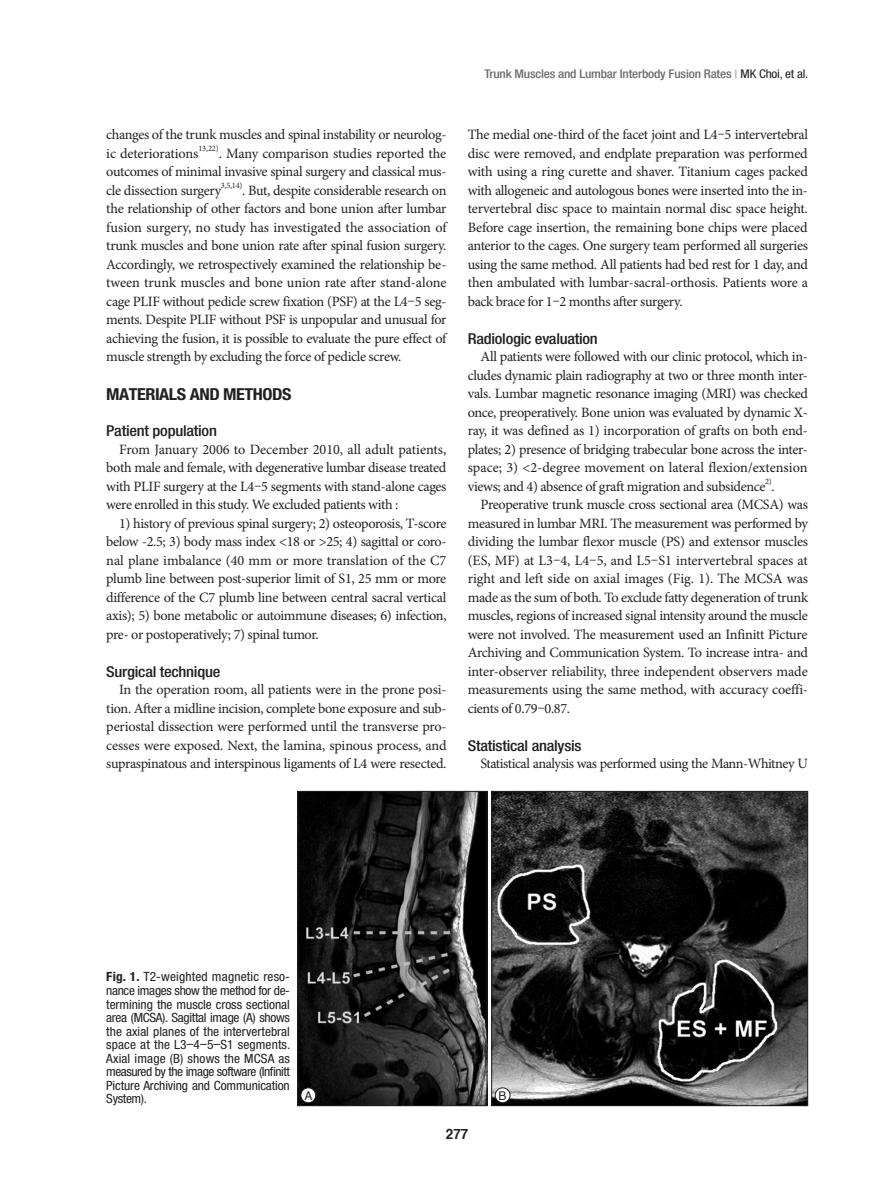
<style>
.page{position:relative;width:893px;height:1191px;background:#fff}
.page>*{position:absolute;margin:0;border:0;box-sizing:border-box;transform-origin:0 0}
.큰제목{font:700 condensed 16.5px "Helvetica Neue LT Std";letter-spacing:-.025em;color:#231f20;scale:1.1 1}
._1_꼴{font:500 condensed 15px "Helvetica Neue LT Std";letter-spacing:-.015em;color:#231f20;scale:1.1 1}
.본문_JKNS{font:14.25px/18.5px "Minion Pro";letter-spacing:-.025em;color:#231f20;text-align:justify}
.t1{font:700 14.25px "Helvetica";color:#231f20;scale:.95 1}
.그림제목_JKN_s{font:condensed 12.75px/13.5px "Helvetica Neue LT Std";letter-spacing:-.01em;color:#231f20;text-align:justify;scale:1.05 1}
.런닝_JKNS{font:500 condensed 12px "Helvetica Neue LT Std";letter-spacing:-.015em;color:#6c6d70;scale:1.1 1}
.t2{font:12px "Helvetica";color:#231f20}
.본문_JKNS-2{font:8.25px "Minion Pro";color:#231f20}
.s1{color:#a8a9ad}
.s2{font-weight:400;color:#231f20}
.s3{font-weight:700}
</style>
<div class="page">
<img style="left:300px;top:793px;width:185px;height:311px">
<div style="left:298px;top:791px;width:189px;height:315px;border:1px solid #231f20"></div>
<img style="left:493px;top:793px;width:313px;height:311px">
<div style="left:491px;top:791px;width:317px;height:315px;border:1px solid #231f20"></div>
<div style="left:495px;top:1087px;width:15px;height:15px;background:#fff;border-radius:50%"></div>
<div style="left:495px;top:1087px;width:15px;height:16px;border:1px solid #231f20;border-radius:50%"></div>
<div style="left:301px;top:1087px;width:15px;height:15px;background:#fff;border-radius:50%"></div>
<div style="left:301px;top:1087px;width:15px;height:16px;border:1px solid #231f20;border-radius:50%"></div>
<p class="본문_JKNS" style="left:106px;top:126px;width:342px">changes of the trunk muscles and spinal instability or neurolog&shy;ic deteriorations</p>
<p class="본문_JKNS-2" style="left:198px;top:143px;width:22px">13,22)</p>
<p class="본문_JKNS" style="left:106px;top:144px;width:342px;text-indent:112px">. Many comparison studies reported the outcomes of minimal invasive spinal surgery and classical mus&shy;cle dissection surgery</p>
<p class="본문_JKNS-2" style="left:221px;top:180px;width:23px">3,5,14)</p>
<p class="본문_JKNS" style="left:106px;top:181px;width:342px;text-indent:136px">. But, despite considerable research on the relationship of other factors and bone union after lumbar fusion surgery, no study has investigated the association of trunk muscles and bone union rate after spinal fusion surgery.<br>Accordingly, we retrospectively examined the relationship be&shy;tween trunk muscles and bone union rate after stand-alone cage PLIF without pedicle screw fixation (PSF) at the L4–5 seg&shy;ments. Despite PLIF without PSF is unpopular and unusual for achieving the fusion, it is possible to evaluate the pure effect of muscle strength by excluding the force of pedicle screw.</p>
<p class="큰제목" style="left:106px;top:384px;width:170px">MATERIALS AND METHODS</p>
<p class="_1_꼴" style="left:106px;top:422px;width:102px">Patient population</p>
<p class="본문_JKNS" style="left:106px;top:440px;width:342px;text-indent:13px">From January 2006 to December 2010, all adult patients, both male and female, with degenerative lumbar disease treated with PLIF surgery at the L4–5 segments with stand-alone cages were enrolled in this study. We excluded patients with :</p>
<p class="본문_JKNS" style="left:106px;top:514px;width:342px;text-indent:13px">1) history of previous spinal surgery; 2) osteoporosis, T-score below -2.5; 3) body mass index &lt;18 or &gt;25; 4) sagittal or coro&shy;nal plane imbalance (40 mm or more translation of the C7 plumb line between post-superior limit of S1, 25 mm or more difference of the C7 plumb line between central sacral vertical axis); 5) bone metabolic or autoimmune diseases; 6) infection, pre- or postoperatively; 7) spinal tumor.</p>
<p class="_1_꼴" style="left:106px;top:662px;width:105px">Surgical technique</p>
<p class="본문_JKNS" style="left:106px;top:680px;width:342px;text-indent:13px">In the operation room, all patients were in the prone posi&shy;tion. After a midline incision, complete bone exposure and sub&shy;periostal dissection were performed until the transverse pro&shy;cesses were exposed. Next, the lamina, spinous process, and supraspinatous and interspinous ligaments of L4 were resected.</p>
<p class="런닝_JKNS" style="left:484px;top:67px;width:296px">Trunk Muscles and Lumbar Interbody Fusion Rates <span class="s1">|</span> <span class="s2">MK Choi, et al.</span></p>
<p class="본문_JKNS" style="left:468px;top:126px;width:342px">The medial one-third of the facet joint and L4–5 intervertebral disc were removed, and endplate preparation was performed with using a ring curette and shaver. Titanium cages packed with allogeneic and autologous bones were inserted into the in&shy;tervertebral disc space to maintain normal disc space height.<br>Before cage insertion, the remaining bone chips were placed anterior to the cages. One surgery team performed all surgeries using the same method. All patients had bed rest for 1 day, and then ambulated with lumbar-sacral-orthosis. Patients wore a back brace for 1–2 months after surgery.</p>
<p class="_1_꼴" style="left:468px;top:329px;width:120px">Radiologic evaluation</p>
<p class="본문_JKNS" style="left:468px;top:348px;width:342px;text-indent:13px">All patients were followed with our clinic protocol, which in&shy;cludes dynamic plain radiography at two or three month inter&shy;vals. Lumbar magnetic resonance imaging (MRI) was checked once, preoperatively. Bone union was evaluated by dynamic X&shy;ray, it was defined as 1) incorporation of grafts on both end&shy;plates; 2) presence of bridging trabecular bone across the inter&shy;space; 3) &lt;2-degree movement on lateral flexion/extension views; and 4) absence of graft migration and subsidence .</p>
<p class="본문_JKNS-2" style="left:765px;top:476px;width:8px">2)</p>
<p class="본문_JKNS" style="left:468px;top:495px;width:342px;text-indent:13px">Preoperative trunk muscle cross sectional area (MCSA) was measured in lumbar MRI. The measurement was performed by dividing the lumbar flexor muscle (PS) and extensor muscles (ES, MF) at L3–4, L4–5, and L5–S1 intervertebral spaces at right and left side on axial images (Fig. 1). The MCSA was made as the sum of both. To exclude fatty degeneration of trunk muscles, regions of increased signal intensity around the muscle were not involved. The measurement used an Infinitt Picture Archiving and Communication System. To increase intra- and inter-observer reliability, three independent observers made measurements using the same method, with accuracy coeffi&shy;cients of 0.79–0.87.</p>
<p class="_1_꼴" style="left:468px;top:736px;width:105px">Statistical analysis</p>
<p class="본문_JKNS" style="left:480px;top:754px;width:329px">Statistical analysis was performed using the Mann-Whitney U</p>
<p class="그림제목_JKN_s" style="left:106px;top:970px;width:177px"><span class="s3">Fig. 1.</span> T2-weighted magnetic reso&shy;nance images show the method for de&shy;termining the muscle cross sectional area (MCSA). Sagittal image (A) shows the axial planes of the intervertebral space at the L3–4–5–S1 segments.<br>Axial image (B) shows the MCSA as measured by the image software (Infinitt Picture Archiving and Communication System).</p>
<p class="t2" style="left:305px;top:1086px;width:10px">A</p>
<p class="t2" style="left:499px;top:1086px;width:10px">B</p>
<p class="t1" style="left:446px;top:1123px;width:25px">277</p>
</div>
